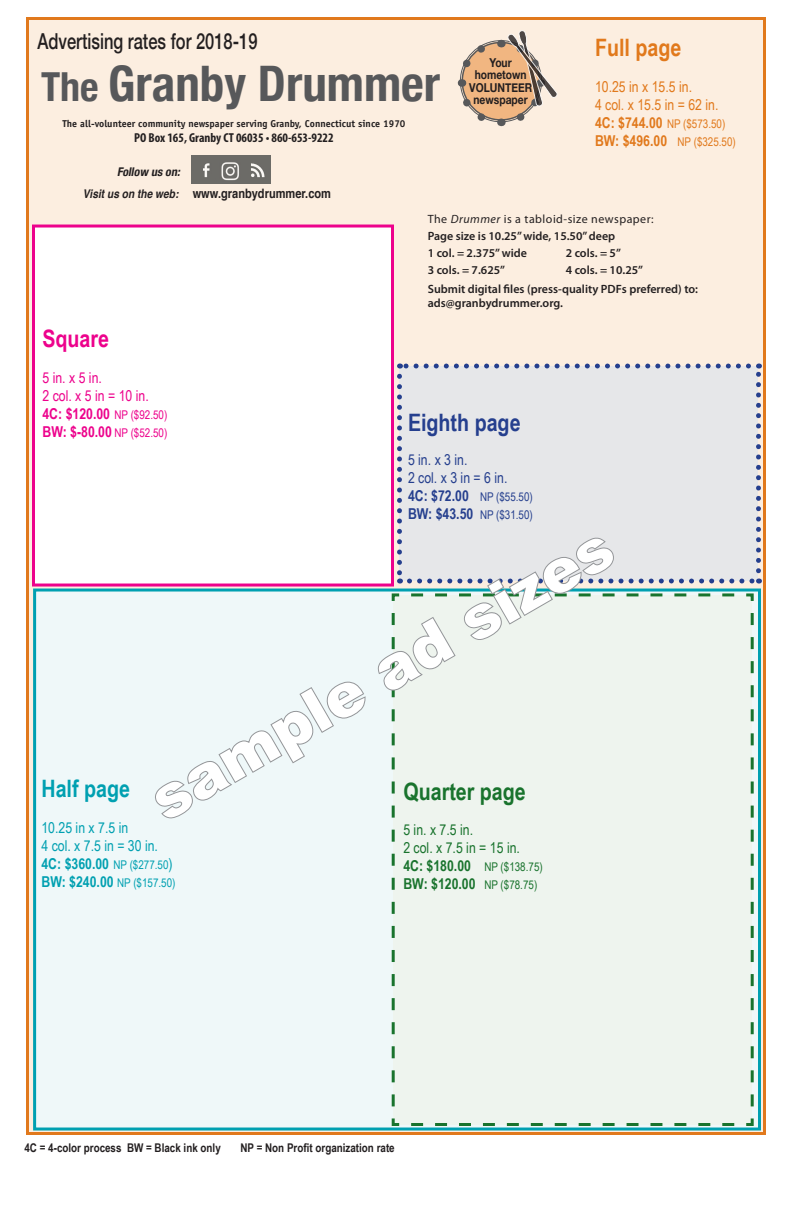
<style>
.page{position:relative;width:792px;height:1224px;background:#fff}
.page>*{position:absolute;margin:0;border:0;box-sizing:border-box;transform-origin:0 0}
.t1{font:900 60px "Arial";color:#fff}
.FR1{font:700 condensed 49px "Helvetica Neue";color:#57585a}
.t2{font:700 24px "Arial Narrow";color:#19732d}
.t3{font:700 24px "Arial Narrow";color:#253f8e}
.t4{font:700 24px "Arial Narrow";color:#e1791c}
.t5{font:700 24px "Arial Narrow";color:#00a0b1}
.t6{font:700 24px "Arial Narrow";color:#ed028c}
.t7{font:500 22px "Helvetica Neue";color:#231f20;scale:.75 1}
.t8{font:700 15px "Arial Narrow";color:#ed028c}
.t9{font:15px "Arial Narrow";color:#e1791c}
.t10{font:15px "Arial Narrow";color:#00a0b1}
.t11{font:15px "Arial Narrow";color:#19732d}
.t12{font:15px "Arial Narrow";color:#ed028c}
.t13{font:15px "Arial Narrow";color:#253f8e}
.t14{font:700 15px "Arial Narrow";color:#00a0b1}
.t15{font:700 15px "Arial Narrow";color:#19732d}
.t16{font:700 13px "Helvetica";color:#231f20;scale:.85 1}
.Answers{font:700 condensed 13px "Myriad Pro";color:#231f20}
.t17{font:700 12.2px "Helvetica Neue";color:#231f20;scale:.84 1}
.t18{font:600 12px/14.4px "Myriad Pro";color:#231f20}
.t19{font:700 12px "Arial Narrow";color:#231f20}
.t20{font:12px "Arial Narrow";color:#e1791c}
.t21{font:12px "Arial Narrow";color:#253f8e}
.t22{font:12px "Myriad Pro";letter-spacing:.04em;color:#231f20}
.t23{font:12px "Arial Narrow";color:#00a0b1}
.t24{font:12px "Arial Narrow";color:#19732d}
.Body_Text{font:italic 700 condensed 12px "Helvetica Neue";color:#231f20}
.t25{font:700 10px "Officina Sans";color:#231f20}
.s1{font-size:40px}
.s2{font-style:italic;font-size:12px}
.s3{font-weight:700;font-size:15px}
.s4{font-style:italic}
.s5{font-weight:400;font-size:12px}
.s6{font-weight:400}
</style>
<div class="page">
<div style="left:26px;top:17px;width:740px;height:1118px;background:#fceee0;border:3px solid #e1791c"></div>
<div style="left:33px;top:589px;width:728px;height:542px;background:#eff8f9;border:3px solid #00a0b1"></div>
<svg style="left:390px;top:1112px;width:365px;height:16px"></svg>
<div style="left:32px;top:225px;width:362px;height:362px;background:#fff;border:3px solid #ed028c"></div>
<svg style="left:155px;top:681px;width:211px;height:138px"></svg>
<svg style="left:377px;top:364px;width:384px;height:748px"></svg>
<svg style="left:457px;top:30px;width:100px;height:97px"></svg>
<img style="left:192px;top:155px;width:79px;height:28px">
<p class="t7" style="left:37px;top:23px;width:295px">Advertising rates for 2018-19</p>
<p class="FR1" style="left:41px;top:43px;width:401px"><span class="s1">The</span> Granby Drummer</p>
<p class="t25" style="left:63px;top:117px;width:344px">The all-volunteer community newspaper serving Granby, Connecticut since 1970</p>
<p class="Answers" style="left:134px;top:130px;width:201px">PO Box 165, Granby CT 06035 • 860-653-9222</p>
<p class="Body_Text" style="left:117px;top:162px;width:68px">Follow uson:</p>
<p class="t16" style="left:83px;top:185px;width:293px"><span class="s2">Visituson theweb:</span> www.granbydrummer.com</p>
<p class="t17" style="left:490px;top:53px;width:28px">Your</p>
<p class="t17" style="left:475px;top:65px;width:63px">hometown</p>
<p class="t17" style="left:469px;top:78px;width:76px">VOLUNTEER</p>
<p class="t17" style="left:474px;top:90px;width:66px">newspaper</p>
<p class="t4" style="left:595px;top:29px;width:88px">Full page</p>
<p class="t9" style="left:595px;top:76px;width:99px">10.25 in x 15.5 in.</p>
<p class="t9" style="left:595px;top:94px;width:125px">4 col. x 15.5 in = 62 in.</p>
<p class="t20" style="left:595px;top:115px;width:132px"><span class="s3">4C: $744.00</span> NP ($573.50)</p>
<p class="t20" style="left:595px;top:133px;width:142px"><span class="s3">BW: $496.00</span> NP ($325.50)</p>
<p class="t22" style="left:428px;top:211px;width:227px">The <span class="s4">Drummer</span> is a tabloid-size newspaper:</p>
<p class="t18" style="left:428px;top:228px;width:189px">Page size is 10.25” wide, 15.50” deep</p>
<p class="t18" style="left:428px;top:245px;width:101px">1 col. = 2.375” wide</p>
<p class="t18" style="left:566px;top:245px;width:57px">2 cols. = 5”</p>
<p class="t18" style="left:428px;top:262px;width:79px">3 cols. = 7.625”</p>
<p class="t18" style="left:566px;top:262px;width:79px">4 cols. = 10.25”</p>
<p class="t18" style="left:428px;top:281px;width:272px">Submit digital files (press-quality PDFs preferred) to: ads@granbydrummer.org.</p>
<p class="t6" style="left:42px;top:321px;width:68px">Square</p>
<p class="t12" style="left:42px;top:367px;width:61px">5 in. x 5 in.</p>
<p class="t12" style="left:42px;top:385px;width:108px">2 col. x 5 in = 10 in.</p>
<p class="t8" style="left:42px;top:403px;width:126px">4C: $120.00 <span class="s5">NP ($92.50)</span></p>
<p class="t8" style="left:42px;top:421px;width:126px">BW: $-80.00 <span class="s5">NP ($52.50)</span></p>
<p class="t3" style="left:408px;top:404px;width:114px">Eighth page</p>
<p class="t13" style="left:408px;top:449px;width:61px">5 in. x 3 in.</p>
<p class="t13" style="left:408px;top:467px;width:101px">2 col. x 3 in = 6 in.</p>
<p class="t21" style="left:408px;top:488px;width:126px"><span class="s3">4C: $72.00</span> NP ($55.50)</p>
<p class="t21" style="left:408px;top:506px;width:126px"><span class="s3">BW: $43.50</span> NP ($31.50)</p>
<p class="t1" style="left:133px;top:766px;width:524px;rotate:-30deg">sample ad sizes</p>
<p class="t5" style="left:41px;top:770px;width:90px">Half page</p>
<p class="t10" style="left:41px;top:816px;width:88px">10.25 in x 7.5 in</p>
<p class="t10" style="left:41px;top:834px;width:118px">4 col. x 7.5 in = 30 in.</p>
<p class="t14" style="left:41px;top:852px;width:133px">4C: $360.00 <span class="s5">NP ($277.50</span><span class="s6">)</span></p>
<p class="t23" style="left:41px;top:874px;width:136px"><span class="s3">BW: $240.00</span> NP ($157.50)</p>
<p class="t2" style="left:403px;top:773px;width:124px">Quarter page</p>
<p class="t11" style="left:403px;top:819px;width:71px">5 in. x 7.5 in.</p>
<p class="t11" style="left:403px;top:837px;width:118px">2 col. x 7.5 in = 15 in.</p>
<p class="t24" style="left:403px;top:858px;width:141px"><span class="s3">4C: $180.00</span> NP ($138.75)</p>
<p class="t15" style="left:403px;top:872px;width:135px">BW: $120.00 <span class="s5">NP ($78.75)</span></p>
<p class="t19" style="left:24px;top:1138px;width:198px">4C = 4-color process BW = Black ink only</p>
<p class="t19" style="left:240px;top:1138px;width:156px">NP = Non Profit organization rate</p>
</div>
